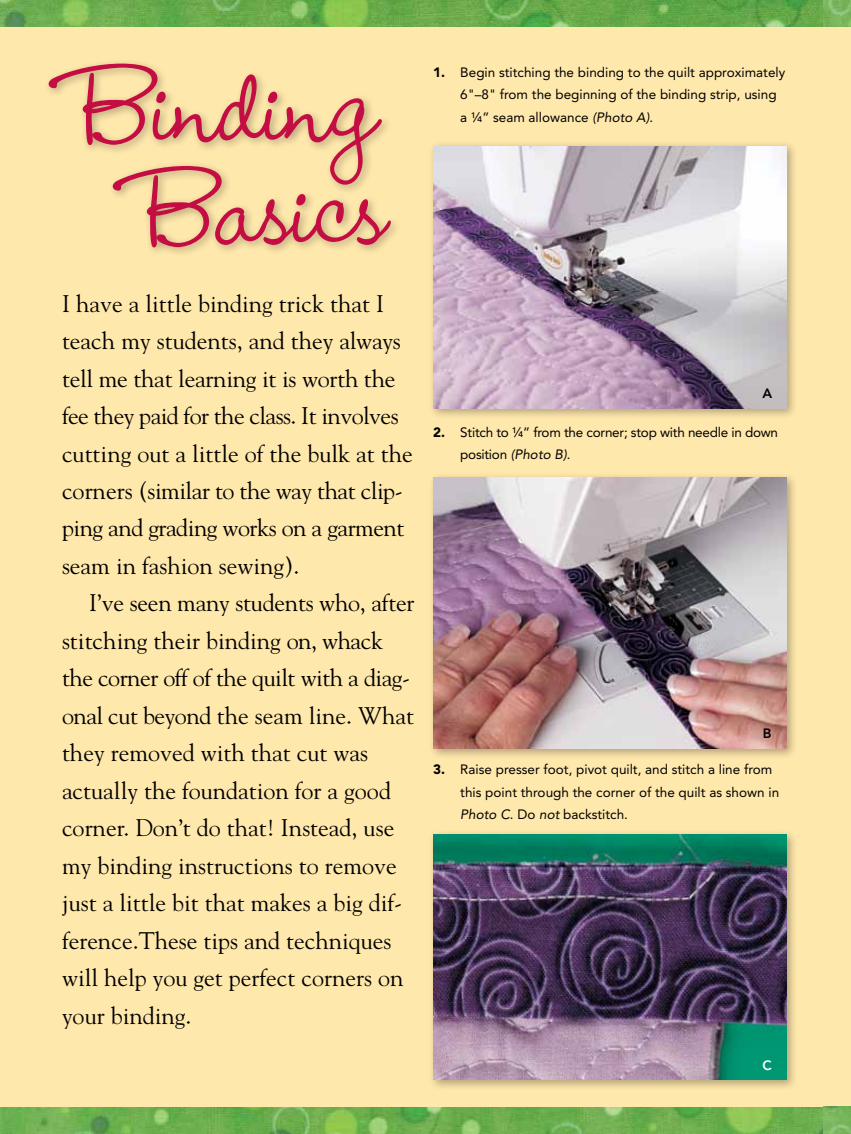
<style>
.page{position:relative;width:851px;height:1134px;background:#fff}
.page>*{position:absolute;margin:0;border:0;box-sizing:border-box;transform-origin:0 0}
.t1{font:500 133.5px/102.4px "Wendy LP";color:#c40d42;text-align:center}
.t2{font:24px/37.5px "Goudy";color:#000}
.t3{font:13.5px/22.5px "Avenir";color:#000}
.t4{font:13.5px/22.5px "Avenir";letter-spacing:-.02em;color:#000}
.t5{font:800 13.5px "Avenir";color:#000}
.t6{font:800 13.5px "Avenir";color:#fff}
.s1{font-weight:900}
.s2{font-style:italic}
</style>
<div class="page">
<div style="left:0;top:0;width:850px;height:1134px;background:#ffe8ac"></div>
<img style="left:0;top:0;width:824px;height:27px">
<div style="left:428px;top:141px;width:369px;height:278px;background:#000;opacity:.3"></div>
<img style="left:433px;top:146px;width:353px;height:262px">
<div style="left:428px;top:472px;width:369px;height:288px;background:#000;opacity:.3"></div>
<img style="left:433px;top:477px;width:353px;height:272px">
<div style="left:428px;top:829px;width:369px;height:262px;background:#000;opacity:.3"></div>
<img style="left:433px;top:835px;width:353px;height:245px">
<div style="left:44px;top:59px;width:357px;height:199px;background:#000;opacity:.3"></div>
<img style="left:0;top:1107px;width:824px;height:27px">
<img style="left:824px;top:0;width:26px;height:27px">
<img style="left:824px;top:1107px;width:26px;height:27px">
<h1 class="t1" style="left:62px;top:58px;width:327px">Binding<br>Basics</h1>
<p class="t2" style="left:62px;top:284px;width:352px">I have a little binding trick that I teach my students, and they always tell me that learning it is worth the fee they paid for the class. It involves cutting out a little of the bulk at the corners (similar to the way that clip&shy;ping and grading works on a garment seam in fashion sewing).</p>
<p class="t2" style="left:62px;top:584px;width:354px;text-indent:27px">I’ve seen many students who, after stitching their binding on, whack the corner off of the quilt with a diag&shy;onal cut beyond the seam line. What they removed with that cut was actually the foundation for a good corner. Don’t do that! Instead, use my binding instructions to remove just a little bit that makes a big dif&shy;ference.These tips and techniques will help you get perfect corners on your binding.</p>
<p class="t3" style="left:460px;top:61px;width:326px;text-indent:-27px"><span class="s1">1.</span> Begin stitching the binding to the quilt approximately<br>6"–8" from the beginning of the binding strip, using a ¼” seam allowance <span class="s2">(Photo A)</span>.</p>
<p class="t5" style="left:762px;top:385px;width:11px">A</p>
<p class="t4" style="left:460px;top:421px;width:319px;text-indent:-27px"><span class="s1">2.</span> Stitch to ¼” from the corner; stop with needle in down position <span class="s2">(Photo B)</span>.</p>
<p class="t5" style="left:762px;top:725px;width:10px">B</p>
<p class="t3" style="left:460px;top:758px;width:320px;text-indent:-27px"><span class="s1">3.</span> Raise presser foot, pivot quilt, and stitch a line from this point through the corner of the quilt as shown in<br><span class="s2">Photo C</span>. Do <span class="s2">not</span> backstitch.</p>
<p class="t6" style="left:762px;top:1057px;width:11px">C</p>
</div>
